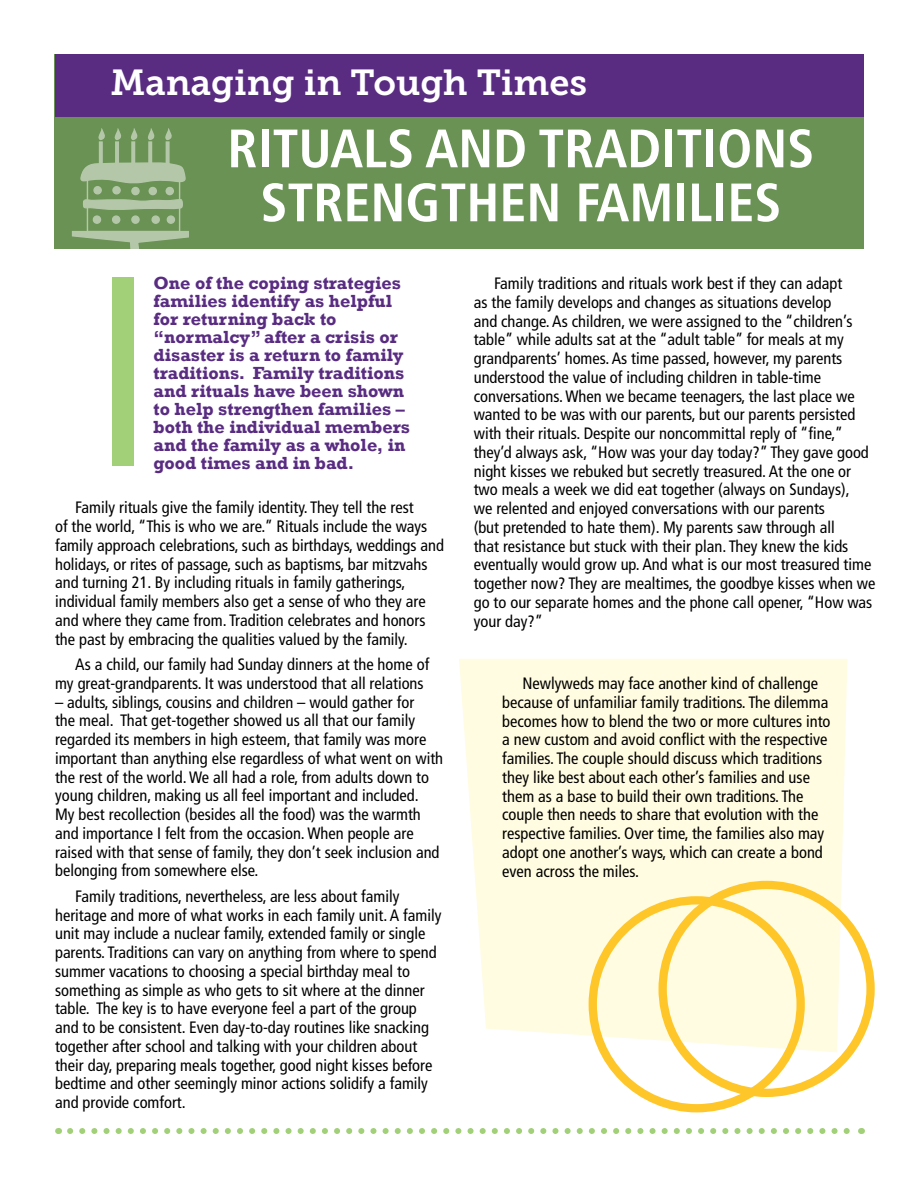
<style>
.page{position:relative;width:918px;height:1188px;background:#fff}
.page>*{position:absolute;margin:0;border:0;box-sizing:border-box;transform-origin:0 0}
.Large_Heads{font:700 condensed 54px/54px "Frutiger LT Std";color:#fff;text-align:center}
.Managing_in_Tough_Ti{font:36px "Museo Slab 700";color:#fff}
.Special_pull_out_typ{font:700 18px/18px "Rockwell";color:#592c82}
.Body_Text{font:condensed 16.5px/18.8px "Frutiger LT Std";color:#000}
</style>
<div class="page">
<div style="left:54px;top:54px;width:810px;height:194px;background:#6b9255"></div>
<div style="left:55px;top:54px;width:809px;height:62px;background:#592c82"></div>
<svg style="left:67px;top:128px;width:122px;height:121px"></svg>
<div style="left:112px;top:277px;width:21px;height:188px;background:#a1d078"></div>
<svg style="left:459px;top:659px;width:388px;height:393px;background:#fffade"></svg>
<div style="left:589px;top:896px;width:216px;height:216px;border:8px solid #ffc629;border-radius:50%"></div>
<div style="left:658px;top:881px;width:217px;height:216px;border:8px solid #ffc629;border-radius:50%"></div>
<svg style="left:70px;top:1128px;width:780px;height:6px"></svg>
<p class="Managing_in_Tough_Ti" style="left:111px;top:63px;width:478px">Managing in Tough Times</p>
<h1 class="Large_Heads" style="left:228px;top:122px;width:588px">RITUALS AND TRADITIONS<br>STRENGTHEN FAMILIES</h1>
<p class="Special_pull_out_typ" style="left:154px;top:274px;width:258px">One of the coping strategies families identify as helpful for returning back to “normalcy” after a crisis or disaster is a return to family traditions. Family traditions and rituals have been shown to help strengthen families – both the individual members and the family as a whole, in good times and in bad.</p>
<p class="Body_Text" style="left:55px;top:499px;width:391px;text-indent:20px">Family rituals give the family identity. They tell the rest<br>of the world, “This is who we are.” Rituals include the ways family approach celebrations, such as birthdays, weddings and holidays, or rites of passage, such as baptisms, bar mitzvahs and turning 21. By including rituals in family gatherings, individual family members also get a sense of who they are and where they came from. Tradition celebrates and honors the past by embracing the qualities valued by the family.</p>
<p class="Body_Text" style="left:55px;top:655px;width:376px;text-indent:20px">As a child, our family had Sunday dinners at the home of my great-grandparents. It was understood that all relations</p>
<p class="Body_Text" style="left:55px;top:693px;width:390px">– adults, siblings, cousins and children – would gather for<br>the meal. That get-together showed us all that our family regarded its members in high esteem, that family was more important than anything else regardless of what went on with the rest of the world. We all had a role, from adults down to young children, making us all feel important and included.<br>My best recollection (besides all the food) was the warmth and importance I felt from the occasion. When people are raised with that sense of family, they don’t seek inclusion and belonging from somewhere else.</p>
<p class="Body_Text" style="left:55px;top:887px;width:388px;text-indent:20px">Family traditions, nevertheless, are less about family heritage and more of what works in each family unit. A family unit may include a nuclear family, extended family or single parents. Traditions can vary on anything from where to spend summer vacations to choosing a special birthday meal to something as simple as who gets to sit where at the dinner table. The key is to have everyone feel a part of the group and to be consistent. Even day-to-day routines like snacking together after school and talking with your children about their day, preparing meals together, good night kisses before bedtime and other seemingly minor actions solidify a family and provide comfort.</p>
<p class="Body_Text" style="left:474px;top:274px;width:403px;text-indent:20px">Family traditions and rituals work best if they can adapt<br>as the family develops and changes as situations develop<br>and change. As children, we were assigned to the “children’s table” while adults sat at the “adult table” for meals at my grandparents’ homes. As time passed, however, my parents understood the value of including children in table-time conversations. When we became teenagers, the last place we wanted to be was with our parents, but our parents persisted with their rituals. Despite our noncommittal reply of “fine,” they’d always ask, “How was your day today?” They gave good night kisses we rebuked but secretly treasured. At the one or two meals a week we did eat together (always on Sundays),<br>we relented and enjoyed conversations with our parents<br>(but pretended to hate them). My parents saw through all<br>that resistance but stuck with their plan. They knew the kids eventually would grow up. And what is our most treasured time together now? They are mealtimes, the goodbye kisses when we go to our separate homes and the phone call opener, “How was your day?”</p>
<p class="Body_Text" style="left:502px;top:674px;width:330px;text-indent:20px">Newlyweds may face another kind of challenge because of unfamiliar family traditions. The dilemma becomes how to blend the two or more cultures into a new custom and avoid conflict with the respective families. The couple should discuss which traditions they like best about each other’s families and use them as a base to build their own traditions. The couple then needs to share that evolution with the respective families. Over time, the families also may adopt one another’s ways, which can create a bond even across the miles.</p>
</div>
